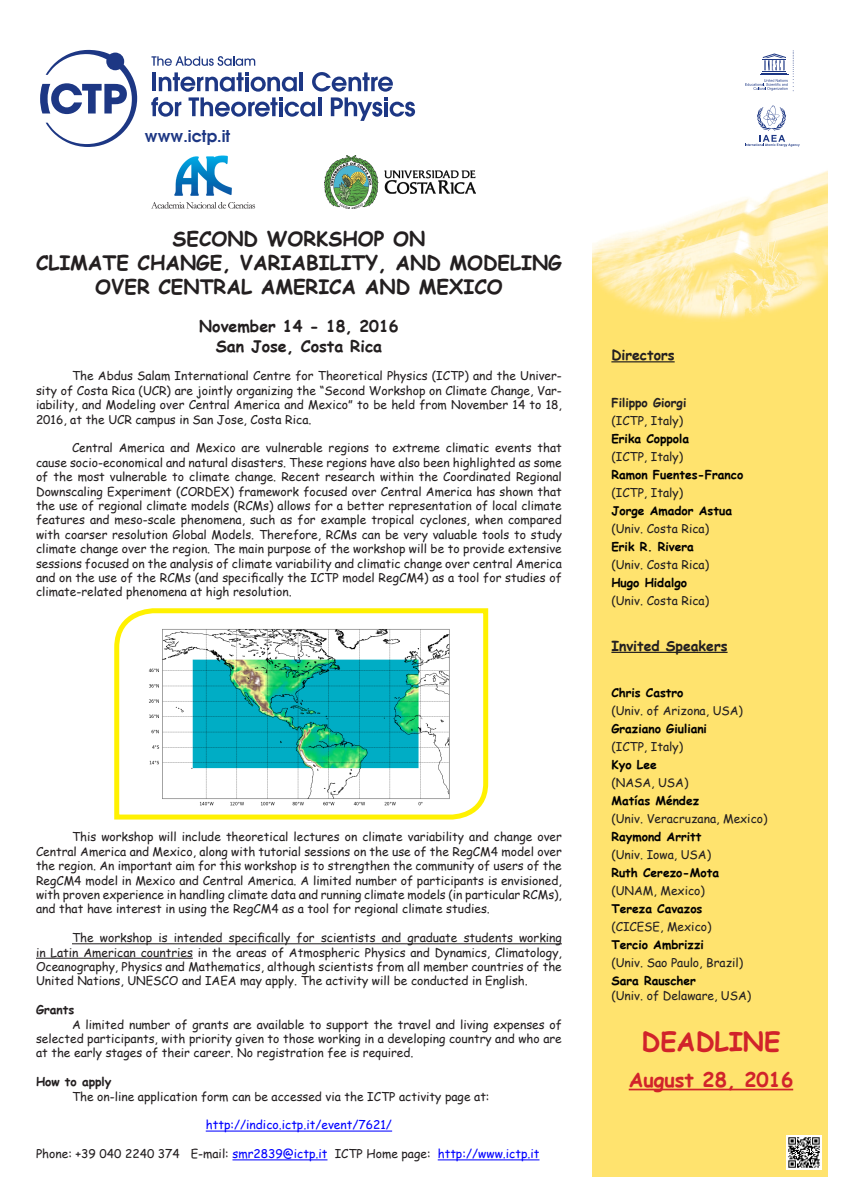
<style>
.page{position:relative;width:842px;height:1191px;background:#fff}
.page>*{position:absolute;margin:0;border:0;box-sizing:border-box;transform-origin:0 0}
.t1{font:700 26px "Comic Sans MS";color:#d1232a}
.t2{font:700 20px "Comic Sans MS";color:#231f20}
.t3{font:700 20px "Comic Sans MS";color:#d1232a}
.t4{font:700 16px "Comic Sans MS";color:#231f20}
.t5{font:16px "Avant Garde Gothic Bold T.";color:#1d3784}
.t6{font:700 14px "Comic Sans MS";color:#231f20}
.t7{font:12px/14.4px "Comic Sans MS";color:#231f20;text-align:justify}
.t8{font:700 12px "Comic Sans MS";color:#000}
.t9{font:12px "Comic Sans MS";color:#00f}
.t10{font:700 12px "Comic Sans MS";color:#231f20}
.s1{color:#00f}
</style>
<div class="page">
<div style="left:592px;top:328px;width:236px;height:848px;background:#ffe36e"></div>
<img style="left:592px;top:170px;width:236px;height:158px">
<svg style="left:40px;top:50px;width:97px;height:97px"></svg>
<svg style="left:745px;top:106px;width:55px;height:40px"></svg>
<svg style="left:745px;top:50px;width:49px;height:41px"></svg>
<svg style="left:151px;top:56px;width:104px;height:10px"></svg>
<svg style="left:151px;top:72px;width:264px;height:49px"></svg>
<hr style="left:72px;top:943px;width:490px;height:1px;background:#231f20">
<hr style="left:36px;top:957px;width:157px;height:1px;background:#231f20">
<hr style="left:206px;top:1130px;width:186px;height:1px;background:#00f">
<hr style="left:232px;top:1159px;width:95px;height:1px;background:#00f">
<hr style="left:438px;top:1159px;width:101px;height:1px;background:#00f">
<hr style="left:611px;top:361px;width:64px;height:1px;background:#231f20">
<hr style="left:611px;top:652px;width:116px;height:1px;background:#231f20">
<hr style="left:629px;top:1088px;width:164px;height:2px;background:#d1232a">
<svg style="left:114px;top:608px;width:375px;height:212px"></svg>
<img style="left:151px;top:155px;width:105px;height:54px">
<img style="left:324px;top:156px;width:151px;height:52px">
<img style="left:787px;top:1135px;width:34px;height:34px">
<h3 class="t5" style="left:145px;top:126px;width:87px">www.ictp.it</h3>
<p class="t2" style="left:173px;top:224px;width:254px">SECOND WORKSHOP ON</p>
<p class="t2" style="left:36px;top:248px;width:527px">CLIMATE CHANGE, VARIABILITY, AND MODELING</p>
<p class="t2" style="left:95px;top:272px;width:409px">OVER CENTRAL AMERICA AND MEXICO</p>
<p class="t4" style="left:199px;top:315px;width:201px">November 14 - 18, 2016</p>
<p class="t4" style="left:216px;top:334px;width:168px">San Jose, Costa Rica</p>
<p class="t7" style="left:36px;top:368px;width:527px;text-indent:36px">The Abdus Salam International Centre for Theoretical Physics (ICTP) and the Univer&shy;sity of Costa Rica (UCR) are jointly organizing the “Second Workshop on Climate Change, Var&shy;iability, and Modeling over Central America and Mexico” to be held from November 14 to 18, 2016, at the UCR campus in San Jose, Costa Rica.</p>
<p class="t7" style="left:36px;top:440px;width:527px;text-indent:36px">Central America and Mexico are vulnerable regions to extreme climatic events that cause socio-economical and natural disasters. These regions have also been highlighted as some of the most vulnerable to climate change. Recent research within the Coordinated Regional Downscaling Experiment (CORDEX) framework focused over Central America has shown that the use of regional climate models (RCMs) allows for a better representation of local climate features and meso-scale phenomena, such as for example tropical cyclones, when compared with coarser resolution Global Models. Therefore, RCMs can be very valuable tools to study climate change over the region. The main purpose of the workshop will be to provide extensive sessions focused on the analysis of climate variability and climatic change over central America and on the use of the RCMs (and specifically the ICTP model RegCM4) as a tool for studies of climate-related phenomena at high resolution.</p>
<p class="t7" style="left:36px;top:829px;width:527px;text-indent:36px">This workshop will include theoretical lectures on climate variability and change over Central America and Mexico, along with tutorial sessions on the use of the RegCM4 model over the region. An important aim for this workshop is to strengthen the community of users of the RegCM4 model in Mexico and Central America. A limited number of participants is envisioned, with proven experience in handling climate data and running climate models (in particular RCMs), and that have interest in using the RegCM4 as a tool for regional climate studies.</p>
<p class="t7" style="left:36px;top:930px;width:527px;text-indent:36px">The workshop is intended specifically for scientists and graduate students working in Latin American countries in the areas of Atmospheric Physics and Dynamics, Climatology, Oceanography, Physics and Mathematics, although scientists from all member countries of the United Nations, UNESCO and IAEA may apply. The activity will be conducted in English.</p>
<p class="t10" style="left:36px;top:1001px;width:40px">Grants</p>
<p class="t7" style="left:36px;top:1016px;width:527px;text-indent:36px">A limited number of grants are available to support the travel and living expenses of selected participants, with priority given to those working in a developing country and who are at the early stages of their career. No registration fee is required.</p>
<p class="t10" style="left:36px;top:1073px;width:77px">How to apply</p>
<p class="t7" style="left:72px;top:1088px;width:419px">The on-line application form can be accessed via the ICTP activity page at:</p>
<p class="t9" style="left:206px;top:1116px;width:188px">http://indico.ictp.it/event/7621/</p>
<p class="t7" style="left:36px;top:1146px;width:505px">Phone: +39 040 2240 374 E-mail: <span class="s1">smr2839@ictp.it</span> ICTP Home page: <span class="s1">http://www.ictp.it</span></p>
<p class="t6" style="left:611px;top:344px;width:65px">Directors</p>
<p class="t10" style="left:611px;top:393px;width:76px">Filippo Giorgi</p>
<p class="t7" style="left:611px;top:413px;width:73px">(ICTP, Italy)</p>
<p class="t8" style="left:611px;top:429px;width:79px">Erika Coppola</p>
<p class="t7" style="left:611px;top:449px;width:73px">(ICTP, Italy)</p>
<p class="t8" style="left:611px;top:465px;width:133px">Ramon Fuentes-Franco</p>
<p class="t7" style="left:611px;top:485px;width:73px">(ICTP, Italy)</p>
<p class="t8" style="left:611px;top:501px;width:122px">Jorge Amador Astua</p>
<p class="t7" style="left:611px;top:521px;width:99px">(Univ. Costa Rica)</p>
<p class="t8" style="left:611px;top:537px;width:84px">Erik R. Rivera</p>
<p class="t7" style="left:611px;top:557px;width:99px">(Univ. Costa Rica)</p>
<p class="t8" style="left:611px;top:573px;width:77px">Hugo Hidalgo</p>
<p class="t7" style="left:611px;top:593px;width:99px">(Univ. Costa Rica)</p>
<p class="t6" style="left:611px;top:635px;width:118px">Invited Speakers</p>
<p class="t8" style="left:611px;top:684px;width:74px">Chris Castro</p>
<p class="t7" style="left:611px;top:703px;width:133px">(Univ. of Arizona, USA)</p>
<p class="t8" style="left:611px;top:720px;width:97px">Graziano Giuliani</p>
<p class="t7" style="left:611px;top:739px;width:73px">(ICTP, Italy)</p>
<p class="t8" style="left:611px;top:756px;width:47px">Kyo Lee</p>
<p class="t7" style="left:611px;top:775px;width:79px">(NASA, USA)</p>
<p class="t8" style="left:611px;top:792px;width:89px">Matías Méndez</p>
<p class="t7" style="left:611px;top:811px;width:158px">(Univ. Veracruzana, Mexico)</p>
<p class="t8" style="left:611px;top:828px;width:92px">Raymond Arritt</p>
<p class="t7" style="left:611px;top:847px;width:101px">(Univ. Iowa, USA)</p>
<p class="t8" style="left:611px;top:864px;width:109px">Ruth Cerezo-Mota</p>
<p class="t7" style="left:611px;top:883px;width:95px">(UNAM, Mexico)</p>
<p class="t8" style="left:611px;top:900px;width:93px">Tereza Cavazos</p>
<p class="t7" style="left:611px;top:919px;width:102px">(CICESE, Mexico)</p>
<p class="t8" style="left:611px;top:936px;width:94px">Tercio Ambrizzi</p>
<p class="t7" style="left:611px;top:955px;width:133px">(Univ. Sao Paulo, Brazil)</p>
<p class="t8" style="left:611px;top:972px;width:86px">Sara Rauscher</p>
<p class="t7" style="left:611px;top:988px;width:141px">(Univ. of Delaware, USA)</p>
<p class="t1" style="left:642px;top:1022px;width:140px">DEADLINE</p>
<p class="t3" style="left:629px;top:1064px;width:166px">August 28, 2016</p>
</div>
